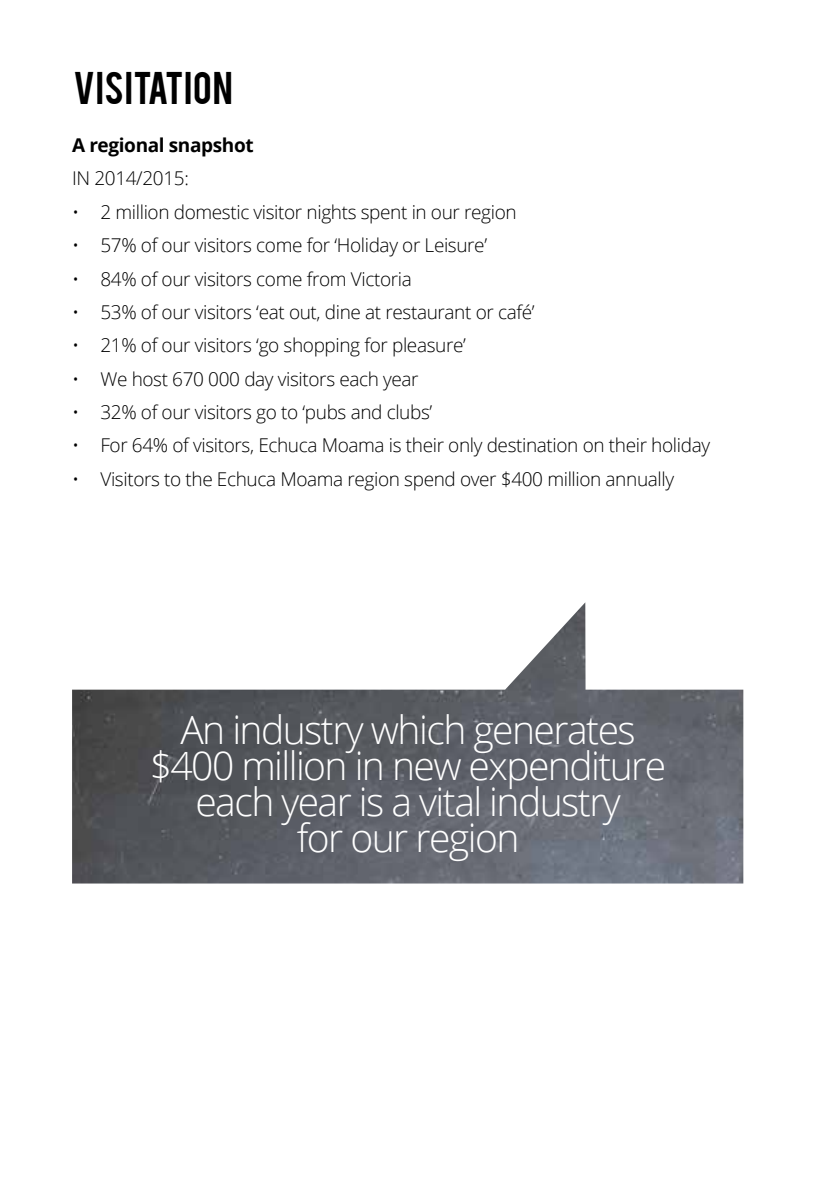
<style>
.page{position:relative;width:840px;height:1191px;background:#fff}
.page>*{position:absolute;margin:0;border:0;box-sizing:border-box;transform-origin:0 0}
.t1{font:300 39px/36px "Open Sans";letter-spacing:-.04em;color:#fff;text-align:center}
.t2{font:36px "Bebas";letter-spacing:.02em;color:#000}
.t3{font:300 19px "Open Sans";letter-spacing:-.02em;color:#000}
.t4{font:700 19px "Open Sans";letter-spacing:-.02em;color:#000}
</style>
<div class="page">
<img style="left:72px;top:602px;width:671px;height:281px">
<h2 class="t2" style="left:73px;top:62px;width:161px">VISITATION</h2>
<p class="t4" style="left:72px;top:132px;width:183px">A regional snapshot</p>
<p class="t3" style="left:72px;top:165px;width:118px">IN 2014/2015:</p>
<p class="t3" style="left:72px;top:199px;width:446px">• 2 million domestic visitor nights spent in our region</p>
<p class="t3" style="left:72px;top:232px;width:416px">• 57% of our visitors come for ‘Holiday or Leisure’</p>
<p class="t3" style="left:72px;top:265px;width:341px">• 84% of our visitors come from Victoria</p>
<p class="t3" style="left:72px;top:299px;width:463px">• 53% of our visitors ‘eat out, dine at restaurant or café’</p>
<p class="t3" style="left:72px;top:332px;width:395px">• 21% of our visitors ‘go shopping for pleasure’</p>
<p class="t3" style="left:72px;top:366px;width:348px">• We host 670 000 day visitors each year</p>
<p class="t3" style="left:72px;top:399px;width:361px">• 32% of our visitors go to ‘pubs and clubs’</p>
<p class="t3" style="left:72px;top:432px;width:639px">• For 64% of visitors, Echuca Moama is their only destination on their holiday</p>
<p class="t3" style="left:72px;top:466px;width:603px">• Visitors to the Echuca Moama region spend over $400 million annually</p>
<h1 class="t1" style="left:150px;top:711px;width:517px">An industry which generates $400 million in new expenditure each year is a vital industry<br>for our region</h1>
</div>
